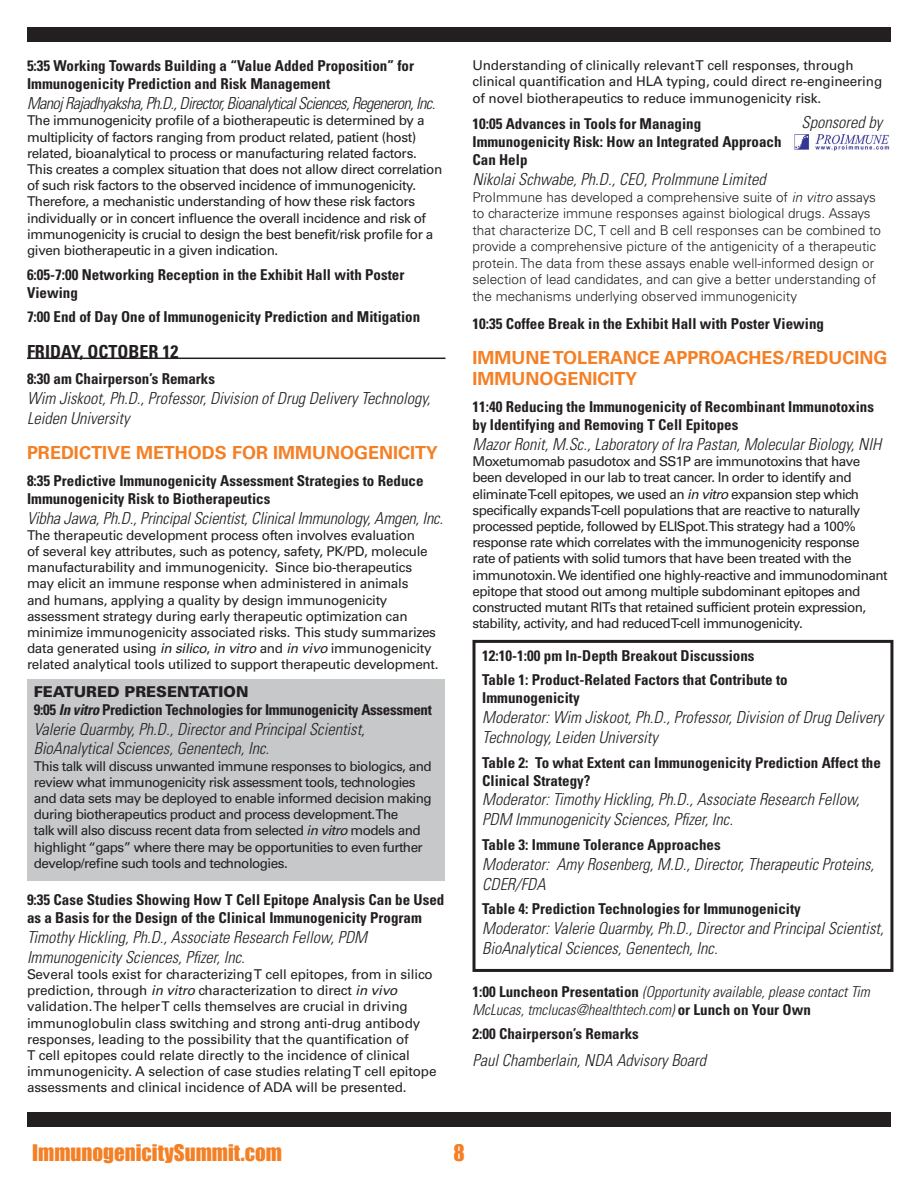
<style>
.page{position:relative;width:918px;height:1188px;background:#fff}
.page>*{position:absolute;margin:0;border:0;box-sizing:border-box;transform-origin:0 0}
.t1{font:21px "Impact";color:#f48026}
.t2{font:700 18px/21.6px "Univers LT Std";color:#f48026}
.t3{font:700 condensed 18px "Univers LT Std";color:#231f20}
.t4{font:italic 300 condensed 16.5px/19.8px "Univers LT Std";color:#231f20}
.t5{font:italic 300 condensed 16.5px "Univers LT Std";letter-spacing:-.04em;color:#231f20}
.t6{font:700 condensed 15px/18px "Univers LT Std";color:#231f20}
.t7{font:italic 300 condensed 15px/18px "Univers LT Std";color:#231f20}
.t8{font:700 condensed 15px/18px "Univers LT Std";letter-spacing:-.02em;color:#231f20;text-align:center}
.t9{font:900 15px "Univers LT Std";color:#231f20}
.t10{font:13.5px/16.2px "Univers LT Std";letter-spacing:-.03em;color:#231f20}
.t11{font:13.5px/16.2px "Univers LT Std";letter-spacing:-.01em;color:#231f20}
.t12{font:300 13.5px/16.5px "Univers LT Std";color:#231f20}
.s1{font-style:italic}
.s2{font-weight:900;font-stretch:normal}
.s3{font-weight:700;font-style:normal}
</style>
<div class="page">
<div style="left:27px;top:1112px;width:864px;height:14px;background:#231f20"></div>
<div style="left:27px;top:27px;width:864px;height:14px;background:#231f20"></div>
<hr style="left:27px;top:358px;width:419px;height:1px;background:#231f20">
<div style="left:27px;top:679px;width:418px;height:202px;background:#c7c8ca"></div>
<img style="left:794px;top:134px;width:96px;height:17px">
<div style="left:472px;top:640px;width:421px;height:332px;border:3px solid #231f20"></div>
<p class="t6" style="left:27px;top:57px;width:389px">5:35 Working Towards Building a “Value Added Proposition” for<br>Immunogenicity Prediction and Risk Management</p>
<p class="t5" style="left:27px;top:93px;width:410px">Manoj Rajadhyaksha, Ph.D., Director, Bioanalytical Sciences, Regeneron, Inc.</p>
<p class="t10" style="left:27px;top:113px;width:417px">The immunogenicity profile of a biotherapeutic is determined by a multiplicity of factors ranging from product related, patient (host) related, bioanalytical to process or manufacturing related factors.<br>This creates a complex situation that does not allow direct correlation of such risk factors to the observed incidence of immunogenicity.<br>Therefore, a mechanistic understanding of how these risk factors individually or in concert influence the overall incidence and risk of immunogenicity is crucial to design the best benefit/risk profile for a given biotherapeutic in a given indication.</p>
<p class="t6" style="left:27px;top:265px;width:379px">6:05-7:00 Networking Reception in the Exhibit Hall with Poster<br>Viewing</p>
<p class="t6" style="left:27px;top:308px;width:395px">7:00 End of Day One of Immunogenicity Prediction and Mitigation</p>
<h2 class="t3" style="left:27px;top:340px;width:102px">FRIDAY, October</h2>
<h2 class="t3" style="left:162px;top:340px;width:17px">12</h2>
<p class="t6" style="left:27px;top:370px;width:189px">8:30 am Chairperson’s Remarks</p>
<p class="t4" style="left:27px;top:388px;width:405px">Wim Jiskoot, Ph.D., Professor, Division of Drug Delivery Technology,<br>Leiden University</p>
<h2 class="t2" style="left:27px;top:442px;width:412px">PREDICTIVE METHODS FOR IMMUNOGENICITY</h2>
<p class="t6" style="left:27px;top:471px;width:398px">8:35 Predictive Immunogenicity Assessment Strategies to Reduce<br>Immunogenicity Risk to Biotherapeutics</p>
<p class="t4" style="left:27px;top:508px;width:418px">Vibha Jawa, Ph.D., Principal Scientist, Clinical Immunology, Amgen, Inc.</p>
<p class="t10" style="left:27px;top:527px;width:413px">The therapeutic development process often involves evaluation<br>of several key attributes, such as potency, safety, PK/PD, molecule manufacturability and immunogenicity. Since bio-therapeutics may elicit an immune response when administered in animals<br>and humans, applying a quality by design immunogenicity assessment strategy during early therapeutic optimization can minimize immunogenicity associated risks. This study summarizes data generated using <span class="s1">in silico</span>, <span class="s1">in vitro</span> and <span class="s1">in vivo</span> immunogenicity related analytical tools utilized to support therapeutic development.</p>
<p class="t9" style="left:34px;top:682px;width:21px">FEATURED</p>
<p class="t9" style="left:125px;top:682px;width:53px">PRESENTATI</p>
<p class="t8" style="left:34px;top:682px;width:400px"><span class="s2">ON<br></span>9:05 <span class="s1">In vitro</span> Prediction Technologies for Immunogenicity Assessment</p>
<p class="t4" style="left:34px;top:719px;width:333px">Valerie Quarmby, Ph.D., Director and Principal Scientist,<br>BioAnalytical Sciences, Genentech, Inc.</p>
<p class="t10" style="left:34px;top:758px;width:400px">This talk will discuss unwanted immune responses to biologics, and review what immunogenicity risk assessment tools, technologies and data sets may be deployed to enable informed decision making during biotherapeutics product and process development. The<br>talk will also discuss recent data from selected <span class="s1">in vitro</span> models and highlight “gaps” where there may be opportunities to even further develop/refine such tools and technologies.</p>
<p class="t6" style="left:27px;top:891px;width:419px">9:35 Case Studies Showing How T Cell Epitope Analysis Can be Used as a Basis for the Design of the Clinical Immunogenicity Program</p>
<p class="t4" style="left:27px;top:928px;width:342px">Timothy Hickling, Ph.D., Associate Research Fellow, PDM<br>Immunogenicity Sciences, Pfizer, Inc.</p>
<p class="t11" style="left:27px;top:966px;width:411px">Several tools exist for characterizing T cell epitopes, from in silico prediction, through <span class="s1">in vitro</span> characterization to direct <span class="s1">in vivo </span>validation. The helper T cells themselves are crucial in driving immunoglobulin class switching and strong anti-drug antibody responses, leading to the possibility that the quantification of<br>T cell epitopes could relate directly to the incidence of clinical immunogenicity. A selection of case studies relating T cell epitope assessments and clinical incidence of ADA will be presented.</p>
<p class="t11" style="left:472px;top:57px;width:411px">Understanding of clinically relevant T cell responses, through clinical quantification and HLA typing, could direct re-engineering of novel biotherapeutics to reduce immunogenicity risk.</p>
<p class="t6" style="left:472px;top:115px;width:230px">10:05 Advances in Tools for Managing</p>
<p class="t4" style="left:802px;top:113px;width:82px">Sponsored by</p>
<p class="t6" style="left:472px;top:133px;width:311px">Immunogenicity Risk: How an Integrated Approach<br>Can Help</p>
<p class="t4" style="left:472px;top:170px;width:295px">Nikolai Schwabe, Ph.D., CEO, ProImmune Limited</p>
<p class="t12" style="left:472px;top:189px;width:410px">ProImmune has developed a comprehensive suite of <span class="s1">in vitro</span> assays to characterize immune responses against biological drugs. Assays that characterize DC, T cell and B cell responses can be combined to provide a comprehensive picture of the antigenicity of a therapeutic protein. The data from these assays enable well-informed design or selection of lead candidates, and can give a better understanding of the mechanisms underlying observed immunogenicity</p>
<p class="t6" style="left:472px;top:314px;width:353px">10:35 Coffee Break in the Exhibit Hall with Poster Viewing</p>
<h2 class="t2" style="left:472px;top:347px;width:417px">IMMUNE TOLERANCE APPROACHES/REDUCING<br>IMMUNOGENICITY</h2>
<p class="t6" style="left:472px;top:398px;width:403px">11:40 Reducing the Immunogenicity of Recombinant Immunotoxins by Identifying and Removing T Cell Epitopes</p>
<p class="t4" style="left:472px;top:434px;width:410px">Mazor Ronit, M.Sc., Laboratory of Ira Pastan, Molecular Biology, NIH</p>
<p class="t10" style="left:472px;top:453px;width:417px">Moxetumomab pasudotox and SS1P are immunotoxins that have been developed in our lab to treat cancer. In order to identify and eliminate T-cell epitopes, we used an <span class="s1">in vitro</span> expansion step which specifically expands T-cell populations that are reactive to naturally processed peptide, followed by ELISpot. This strategy had a 100% response rate which correlates with the immunogenicity response<br>rate of patients with solid tumors that have been treated with the immunotoxin. We identified one highly-reactive and immunodominant epitope that stood out among multiple subdominant epitopes and constructed mutant RITs that retained sufficient protein expression, stability, activity, and had reduced T-cell immunogenicity.</p>
<p class="t6" style="left:482px;top:643px;width:307px;line-height:24.8px">12:10-1:00 pm In-Depth Breakout Discussions<br>Table 1: Product-Related Factors that Contribute to</p>
<p class="t6" style="left:482px;top:689px;width:99px">Immunogenicity</p>
<p class="t4" style="left:482px;top:708px;width:403px">Moderator: Wim Jiskoot, Ph.D., Professor, Division of Drug Delivery<br>Technology, Leiden University</p>
<p class="t6" style="left:482px;top:753px;width:400px">Table 2: To what Extent can Immunogenicity Prediction Affect the<br>Clinical Strategy?</p>
<p class="t4" style="left:482px;top:790px;width:379px">Moderator: Timothy Hickling, Ph.D., Associate Research Fellow,<br>PDM Immunogenicity Sciences, Pfizer, Inc.</p>
<p class="t6" style="left:482px;top:836px;width:240px">Table 3: Immune Tolerance Approaches</p>
<p class="t4" style="left:482px;top:854px;width:393px">Moderator: Amy Rosenberg, M.D., Director, Therapeutic Proteins,<br>CDER/FDA</p>
<p class="t6" style="left:482px;top:900px;width:320px">Table 4: Prediction Technologies for Immunogenicity</p>
<p class="t4" style="left:482px;top:919px;width:403px">Moderator: Valerie Quarmby, Ph.D., Director and Principal Scientist,<br>BioAnalytical Sciences, Genentech, Inc.</p>
<p class="t7" style="left:472px;top:983px;width:399px"><span class="s3">1:00 Luncheon Presentation</span> (Opportunity available, please contact Tim<br>McLucas, tmclucas@healthtech.com) <span class="s3">or Lunch on Your Own</span></p>
<p class="t6" style="left:472px;top:1025px;width:168px">2:00 Chairperson’s Remarks</p>
<p class="t4" style="left:472px;top:1050px;width:235px">Paul Chamberlain, NDA Advisory Board</p>
<h1 class="t1" style="left:32px;top:1136px;width:252px">ImmunogenicitySummit.com</h1>
<h1 class="t1" style="left:453px;top:1136px;width:13px">8</h1>
</div>
